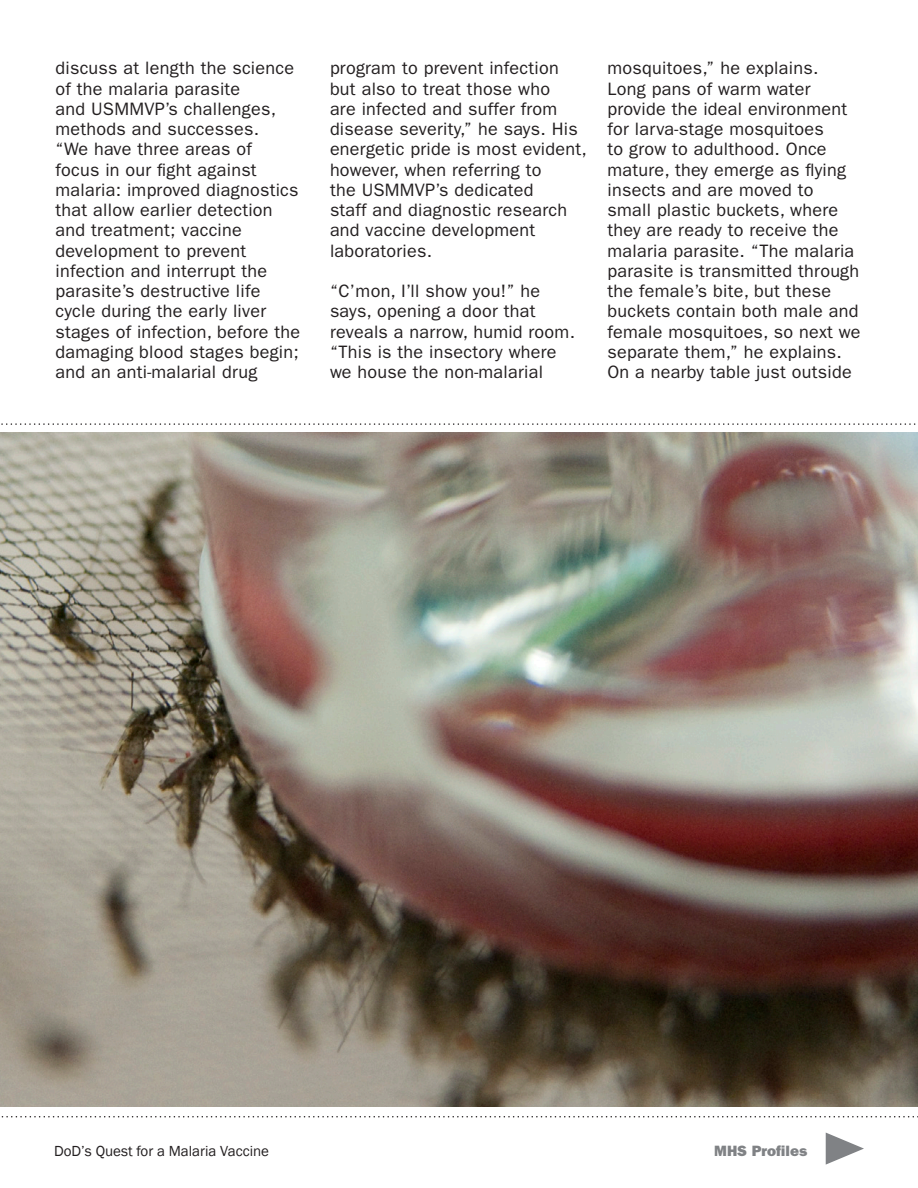
<style>
.page{position:relative;width:918px;height:1188px;background:#fff}
.page>*{position:absolute;margin:0;border:0;box-sizing:border-box;transform-origin:0 0}
.t1{font:18px/20.2px "ITC Franklin Gothic Std";letter-spacing:.015em;color:#231f20}
.t2{font:15px "Franklin Gothic";color:#231f20}
.t3{font:15px "ITC Franklin Gothic Std Hvy";color:#808285}
</style>
<div class="page">
<svg style="left:1px;top:1116px;width:917px;height:2px"></svg>
<svg style="left:826px;top:1133px;width:38px;height:32px"></svg>
<svg style="left:1px;top:423px;width:915px;height:2px"></svg>
<img style="left:0;top:432px;width:918px;height:675px">
<p class="t1" style="left:56px;top:58px;width:246px">discuss at length the science of the malaria parasite<br>and USMMVP’s challenges, methods and successes.<br>“We have three areas of<br>focus in our fight against malaria: improved diagnostics that allow earlier detection and treatment; vaccine development to prevent infection and interrupt the parasite’s destructive life cycle during the early liver stages of infection, before the damaging blood stages begin; and an anti-malarial drug</p>
<p class="t1" style="left:330px;top:58px;width:258px">program to prevent infection but also to treat those who<br>are infected and suffer from disease severity,” he says. His energetic pride is most evident, however, when referring to<br>the USMMVP’s dedicated<br>staff and diagnostic research and vaccine development laboratories.</p>
<p class="t1" style="left:330px;top:281px;width:247px">“C’mon, I’ll show you!” he says, opening a door that reveals a narrow, humid room. “This is the insectory where we house the non-malarial</p>
<p class="t1" style="left:608px;top:58px;width:254px">mosquitoes,” he explains.<br>Long pans of warm water provide the ideal environment for larva-stage mosquitoes<br>to grow to adulthood. Once mature, they emerge as flying insects and are moved to small plastic buckets, where they are ready to receive the malaria parasite. “The malaria parasite is transmitted through the female’s bite, but these buckets contain both male and female mosquitoes, so next we separate them,” he explains.<br>On a nearby table just outside</p>
<p class="t2" style="left:54px;top:1142px;width:217px">DoD’s Quest for a Malaria Vaccine</p>
<p class="t3" style="left:714px;top:1142px;width:95px">MHS Profiles</p>
</div>
